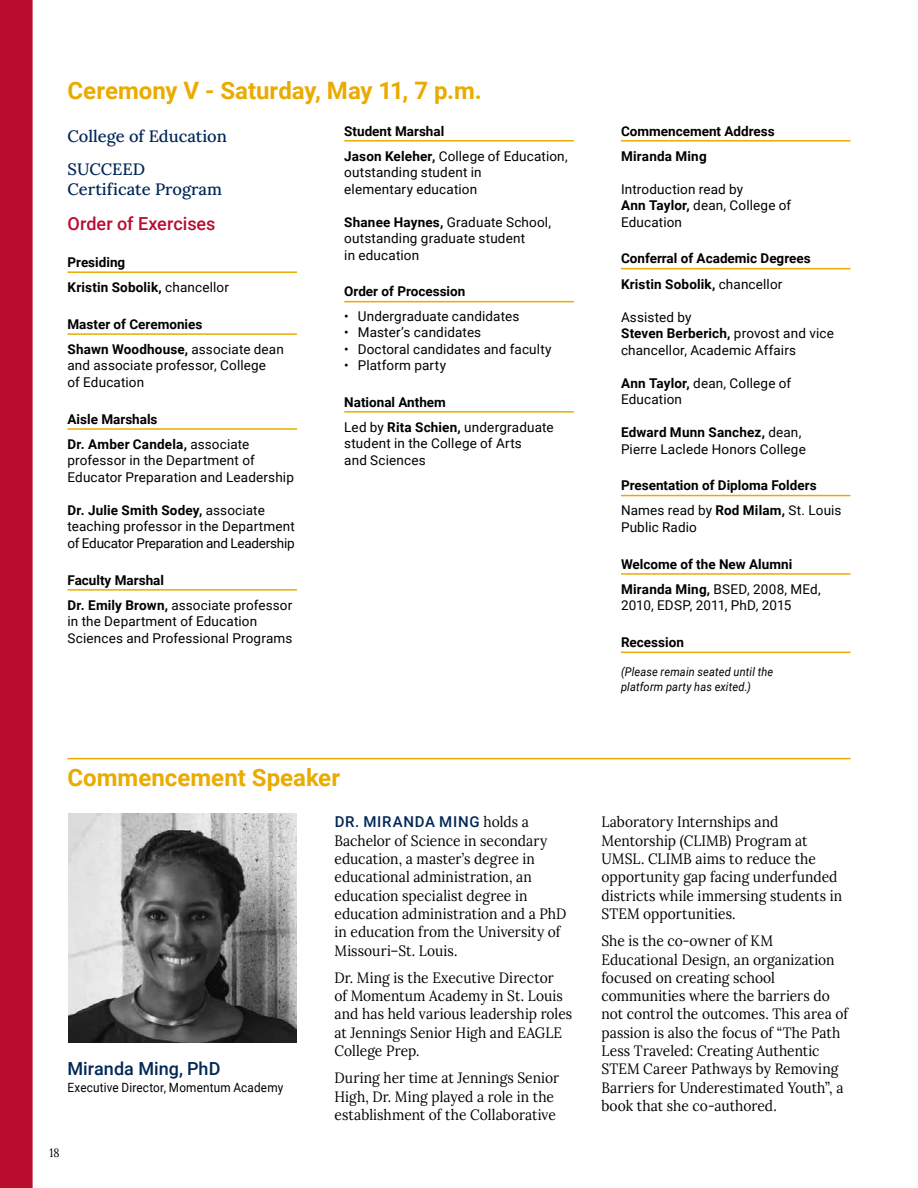
<style>
.page{position:relative;width:918px;height:1188px;background:#fff}
.page>*{position:absolute;margin:0;border:0;box-sizing:border-box;transform-origin:0 0}
.t1{font:700 24px "Roboto";color:#eaab00}
.t2{font:500 18px "Roboto";color:#ba0c2f}
.t3{font:500 18px "Roboto";color:#002858}
.t4{font:500 16.5px/33.3px "Lora";color:#002858}
.t5{font:15px/18.3px "Lora";letter-spacing:.005em;color:#000;scale:.92 1}
.t6{font:500 15px "Roboto";letter-spacing:.045em;color:#002858}
.t7{font:13.5px/16.5px "Roboto";letter-spacing:.01em;color:#000}
.t8{font:700 13.5px/25.2px "Roboto";color:#000}
.t9{font:13.5px/16.5px "Roboto";letter-spacing:-.01em;color:#000}
.t10{font:12.75px "Roboto";letter-spacing:.015em;color:#000;scale:.92 1}
.t11{font:italic 12px/15px "Roboto";letter-spacing:.015em;color:#000;scale:.92 1}
.t12{font:12px "Lora";color:#000;scale:.9 1}
.s1{font-weight:400}
.s2{font-weight:700}
.s3{font-family:"Lora";font-weight:400;color:#000}
</style>
<div class="page">
<img style="left:68px;top:813px;width:228px;height:230px">
<div style="left:0;top:0;width:33px;height:1188px;background:#ba0c2f"></div>
<hr style="left:68px;top:758px;width:782px;height:1px;background:#eaab00">
<hr style="left:68px;top:271px;width:229px;height:2px;background:#eaab00">
<hr style="left:68px;top:333px;width:229px;height:2px;background:#eaab00">
<hr style="left:68px;top:428px;width:229px;height:2px;background:#eaab00">
<hr style="left:68px;top:589px;width:229px;height:2px;background:#eaab00">
<hr style="left:344px;top:140px;width:230px;height:2px;background:#eaab00">
<hr style="left:344px;top:301px;width:230px;height:1px;background:#eaab00">
<hr style="left:344px;top:411px;width:230px;height:2px;background:#eaab00">
<hr style="left:621px;top:140px;width:229px;height:2px;background:#eaab00">
<hr style="left:621px;top:268px;width:229px;height:1px;background:#eaab00">
<hr style="left:621px;top:495px;width:229px;height:1px;background:#eaab00">
<hr style="left:621px;top:573px;width:229px;height:2px;background:#eaab00">
<hr style="left:621px;top:652px;width:229px;height:1px;background:#eaab00">
<h1 class="t1" style="left:68px;top:74px;width:416px">Ceremony V - Saturday, May 11, 7 p.m.</h1>
<p class="t4" style="left:68px;top:118px;width:161px">College of Education<br>SUCCEED</p>
<p class="t4" style="left:68px;top:171px;width:156px">Certificate Program</p>
<p class="t2" style="left:68px;top:211px;width:149px">Order of Exercises</p>
<p class="t8" style="left:68px;top:249px;width:163px">Presiding<br>Kristin Sobolik, <span class="s1">chancellor</span></p>
<p class="t8" style="left:68px;top:311px;width:218px">Master of Ceremonies<br>Shawn Woodhouse, <span class="s1">associate dean</span></p>
<p class="t7" style="left:68px;top:357px;width:200px">and associate professor, College of Education</p>
<p class="t8" style="left:68px;top:406px;width:183px">Aisle Marshals<br>Dr. Amber Candela, <span class="s1">associate</span></p>
<p class="t7" style="left:68px;top:452px;width:228px">professor in the Department of<br>Educator Preparation and Leadership</p>
<p class="t9" style="left:68px;top:501px;width:229px"><span class="s2">Dr. Julie Smith Sodey,</span> associate teaching professor in the Department of Educator Preparation and Leadership</p>
<p class="t8" style="left:68px;top:567px;width:226px">Faculty Marshal<br>Dr. Emily Brown, <span class="s1">associate professor</span></p>
<p class="t7" style="left:68px;top:613px;width:226px">in the Department of Education<br>Sciences and Professional Programs</p>
<p class="t8" style="left:344px;top:118px;width:225px">Student Marshal<br>Jason Keleher, <span class="s1">College of Education,</span></p>
<p class="t7" style="left:344px;top:164px;width:139px">outstanding student in elementary education</p>
<p class="t7" style="left:344px;top:213px;width:208px"><span class="s2">Shanee Haynes,</span> Graduate School, outstanding graduate student<br>in education</p>
<p class="t8" style="left:344px;top:278px;width:123px">Order of Procession</p>
<p class="t7" style="left:344px;top:308px;width:177px">• Undergraduate candidates</p>
<p class="t7" style="left:344px;top:324px;width:139px">• Master’s candidates</p>
<p class="t7" style="left:344px;top:340px;width:209px">• Doctoral candidates and faculty</p>
<p class="t7" style="left:344px;top:356px;width:103px">• Platform party</p>
<p class="t8" style="left:344px;top:389px;width:211px">National Anthem<br><span class="s1">Led by</span> Rita Schien, <span class="s1">undergraduate</span></p>
<p class="t7" style="left:344px;top:435px;width:179px">student in the College of Arts and Sciences</p>
<h1 class="t1" style="left:68px;top:761px;width:274px">Commencement Speaker</h1>
<p class="t3" style="left:68px;top:1056px;width:154px">Miranda Ming, PhD</p>
<p class="t10" style="left:68px;top:1078px;width:236px">Executive Director, Momentum Academy</p>
<p class="t6" style="left:335px;top:812px;width:196px">DR. MIRANDA MING <span class="s3">holds a</span></p>
<p class="t5" style="left:334px;top:830px;width:254px">Bachelor of Science in secondary education, a master’s degree in educational administration, an education specialist degree in education administration and a PhD in education from the University of<br>Missouri–St. Louis.</p>
<p class="t5" style="left:334px;top:967px;width:260px">Dr. Ming is the Executive Director<br>of Momentum Academy in St. Louis and has held various leadership roles at Jennings Senior High and EAGLE<br>College Prep.</p>
<p class="t5" style="left:334px;top:1068px;width:246px">During her time at Jennings Senior<br>High, Dr. Ming played a role in the establishment of the Collaborative</p>
<p class="t12" style="left:50px;top:1144px;width:13px">18</p>
<p class="t8" style="left:621px;top:118px;width:155px">Commencement Address<br>Miranda Ming</p>
<p class="t7" style="left:621px;top:180px;width:172px">Introduction read by<br><span class="s2">Ann Taylor,</span> dean, College of<br>Education</p>
<p class="t8" style="left:621px;top:245px;width:191px">Conferral of Academic Degrees<br>Kristin Sobolik, <span class="s1">chancellor</span></p>
<p class="t7" style="left:621px;top:308px;width:214px">Assisted by<br><span class="s2">Steven Berberich,</span> provost and vice chancellor, Academic Affairs</p>
<p class="t7" style="left:621px;top:374px;width:172px"><span class="s2">Ann Taylor,</span> dean, College of<br>Education</p>
<p class="t7" style="left:621px;top:423px;width:186px"><span class="s2">Edward Munn Sanchez,</span> dean,<br>Pierre Laclede Honors College</p>
<p class="t8" style="left:621px;top:472px;width:222px">Presentation of Diploma Folders<br><span class="s1">Names read by</span> Rod Milam, <span class="s1">St. Louis</span></p>
<p class="t7" style="left:621px;top:518px;width:77px">Public Radio</p>
<p class="t8" style="left:621px;top:551px;width:201px">Welcome of the New Alumni<br>Miranda Ming, <span class="s1">BSED, 2008, MEd,</span></p>
<p class="t7" style="left:621px;top:597px;width:172px">2010, EDSP, 2011, PhD, 2015</p>
<p class="t8" style="left:621px;top:629px;width:64px">Recession</p>
<p class="t11" style="left:621px;top:664px;width:167px">(Please remain seated until the platform party has exited.)</p>
<p class="t5" style="left:601px;top:812px;width:263px">Laboratory Internships and<br>Mentorship (CLIMB) Program at<br>UMSL. CLIMB aims to reduce the opportunity gap facing underfunded districts while immersing students in<br>STEM opportunities.</p>
<p class="t5" style="left:601px;top:931px;width:270px">She is the co-owner of KM Educational Design, an organization focused on creating school communities where the barriers do not control the outcomes. This area of passion is also the focus of “The Path Less Traveled: Creating Authentic STEM Career Pathways by Removing Barriers for Underestimated Youth”, a book that she co-authored.</p>
</div>
